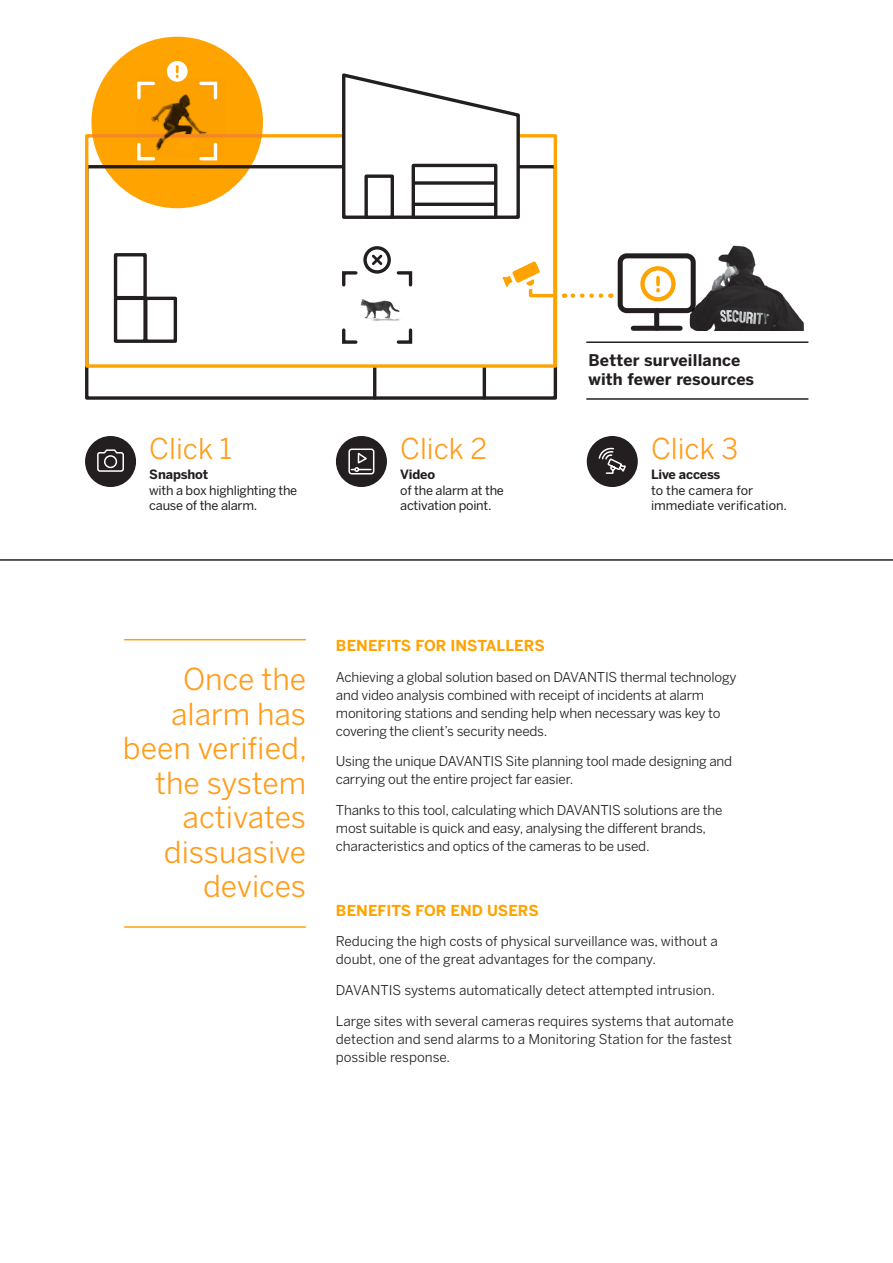
<style>
.page{position:relative;width:893px;height:1263px;background:#fff}
.page>*{position:absolute;margin:0;border:0;box-sizing:border-box;transform-origin:0 0}
.t1{font:30px/34.5px "Benton Sans";color:#ff9d1b;text-align:right}
.t2{font:28.5px "Benton Sans";color:#ff9d1b}
.t3{font:700 16.05px "Benton Sans";letter-spacing:.01em;color:#231f20}
.t4{font:700 15px "Benton Sans";letter-spacing:.005em;color:#ffa300}
.t5{font:13.5px/18px "Benton Sans";letter-spacing:-.015em;color:#231f20}
.t6{font:12.75px/15.8px "Benton Sans";letter-spacing:-.02em;color:#231f20}
.t7{font:12.75px/15.8px "Benton Sans";color:#231f20}
.s1{font-weight:700}
</style>
<div class="page">
<div style="left:91px;top:37px;width:172px;height:171px;background:#ffa300;border-radius:50%"></div>
<hr style="left:373px;top:367px;width:3px;height:31px;background:#231f20">
<hr style="left:483px;top:367px;width:3px;height:31px;background:#231f20">
<div style="left:85px;top:165px;width:472px;height:235px;border:3px solid #231f20"></div>
<div style="left:85px;top:134px;width:472px;height:234px;border:3px solid #ffa300"></div>
<svg style="left:342px;top:271px;width:16px;height:16px"></svg>
<svg style="left:396px;top:330px;width:17px;height:14px"></svg>
<svg style="left:396px;top:271px;width:17px;height:16px"></svg>
<svg style="left:342px;top:328px;width:16px;height:16px"></svg>
<img style="left:345px;top:299px;width:67px;height:34px">
<svg style="left:502px;top:255px;width:99px;height:44px"></svg>
<svg style="left:340px;top:73px;width:182px;height:146px"></svg>
<div style="left:413px;top:165px;width:83px;height:52px;background:#fff"></div>
<div style="left:412px;top:164px;width:85px;height:55px;border:3px solid #231f20"></div>
<svg style="left:414px;top:181px;width:80px;height:4px"></svg>
<hr style="left:414px;top:203px;width:80px;height:3px;background:#231f20">
<div style="left:366px;top:176px;width:26px;height:41px;background:#fff"></div>
<div style="left:364px;top:174px;width:30px;height:45px;border:3px solid #231f20"></div>
<div style="left:167px;top:61px;width:21px;height:21px;background:#fff;border-radius:50%"></div>
<svg style="left:176px;top:66px;width:3px;height:10px"></svg>
<div style="left:114px;top:297px;width:33px;height:46px;border:3px solid #231f20"></div>
<div style="left:114px;top:253px;width:33px;height:46px;border:3px solid #231f20"></div>
<div style="left:144px;top:297px;width:33px;height:46px;border:3px solid #231f20"></div>
<svg style="left:365px;top:248px;width:24px;height:24px"></svg>
<div style="left:363px;top:246px;width:28px;height:28px;border:3px solid #231f20;border-radius:50%"></div>
<svg style="left:369px;top:252px;width:16px;height:16px"></svg>
<svg style="left:91px;top:134px;width:172px;height:74px"></svg>
<img style="left:135px;top:76px;width:92px;height:83px">
<div style="left:633px;top:326px;width:47px;height:5px;background:#231f20"></div>
<div style="left:618px;top:253px;width:78px;height:60px;border:5px solid #231f20;border-radius:7px"></div>
<svg style="left:642px;top:268px;width:31px;height:31px"></svg>
<div style="left:640px;top:266px;width:36px;height:35px;border:4px solid #ffa300;border-radius:50%"></div>
<img style="left:653px;top:245px;width:151px;height:86px">
<hr style="left:0;top:559px;width:893px;height:2px;background:#231f20">
<div style="left:336px;top:436px;width:51px;height:51px;background:#231f20;border-radius:50%"></div>
<svg style="left:348px;top:448px;width:27px;height:27px"></svg>
<div style="left:587px;top:436px;width:51px;height:51px;background:#231f20;border-radius:50%"></div>
<svg style="left:598px;top:447px;width:28px;height:27px"></svg>
<div style="left:85px;top:436px;width:51px;height:51px;background:#231f20;border-radius:50%"></div>
<svg style="left:97px;top:449px;width:27px;height:23px"></svg>
<div style="left:104px;top:455px;width:13px;height:13px;border:2px solid #fff;border-radius:50%"></div>
<hr style="left:587px;top:341px;width:221px;height:2px;background:#231f20">
<hr style="left:587px;top:398px;width:221px;height:2px;background:#231f20">
<hr style="left:125px;top:639px;width:180px;height:1px;background:#ffa300">
<hr style="left:125px;top:926px;width:180px;height:2px;background:#ffa300">
<p class="t2" style="left:149px;top:431px;width:84px">Click 1</p>
<p class="t6" style="left:149px;top:466px;width:149px"><span class="s1">Snapshot<br></span>with a box highlighting the cause of the alarm.</p>
<p class="t2" style="left:400px;top:431px;width:89px">Click 2</p>
<p class="t6" style="left:400px;top:466px;width:105px"><span class="s1">Video<br></span>of the alarm at the activation point.</p>
<p class="t3" style="left:588px;top:351px;width:153px">Better surveillance</p>
<p class="t3" style="left:588px;top:370px;width:167px">with fewer resources</p>
<p class="t2" style="left:651px;top:431px;width:89px">Click 3</p>
<p class="t7" style="left:651px;top:466px;width:138px"><span class="s1">Live access<br></span>to the camera for immediate verification.</p>
<p class="t1" style="left:123px;top:662px;width:186px">Once the alarm has been verified, the system activates dissuasive devices</p>
<p class="t4" style="left:336px;top:636px;width:210px">BENEFITS FOR INSTALLERS</p>
<p class="t5" style="left:336px;top:667px;width:402px">Achieving a global solution based on DAVANTIS thermal technology and video analysis combined with receipt of incidents at alarm monitoring stations and sending help when necessary was key to covering the client’s security needs.</p>
<p class="t5" style="left:336px;top:752px;width:398px">Using the unique DAVANTIS Site planning tool made designing and carrying out the entire project far easier.</p>
<p class="t5" style="left:336px;top:801px;width:388px">Thanks to this tool, calculating which DAVANTIS solutions are the most suitable is quick and easy, analysing the different brands, characteristics and optics of the cameras to be used.</p>
<p class="t4" style="left:336px;top:901px;width:204px">BENEFITS FOR END USERS</p>
<p class="t5" style="left:336px;top:932px;width:383px">Reducing the high costs of physical surveillance was, without a doubt, one of the great advantages for the company.</p>
<p class="t5" style="left:336px;top:981px;width:381px">DAVANTIS systems automatically detect attempted intrusion.</p>
<p class="t5" style="left:336px;top:1012px;width:399px">Large sites with several cameras requires systems that automate detection and send alarms to a Monitoring Station for the fastest possible response.</p>
</div>
